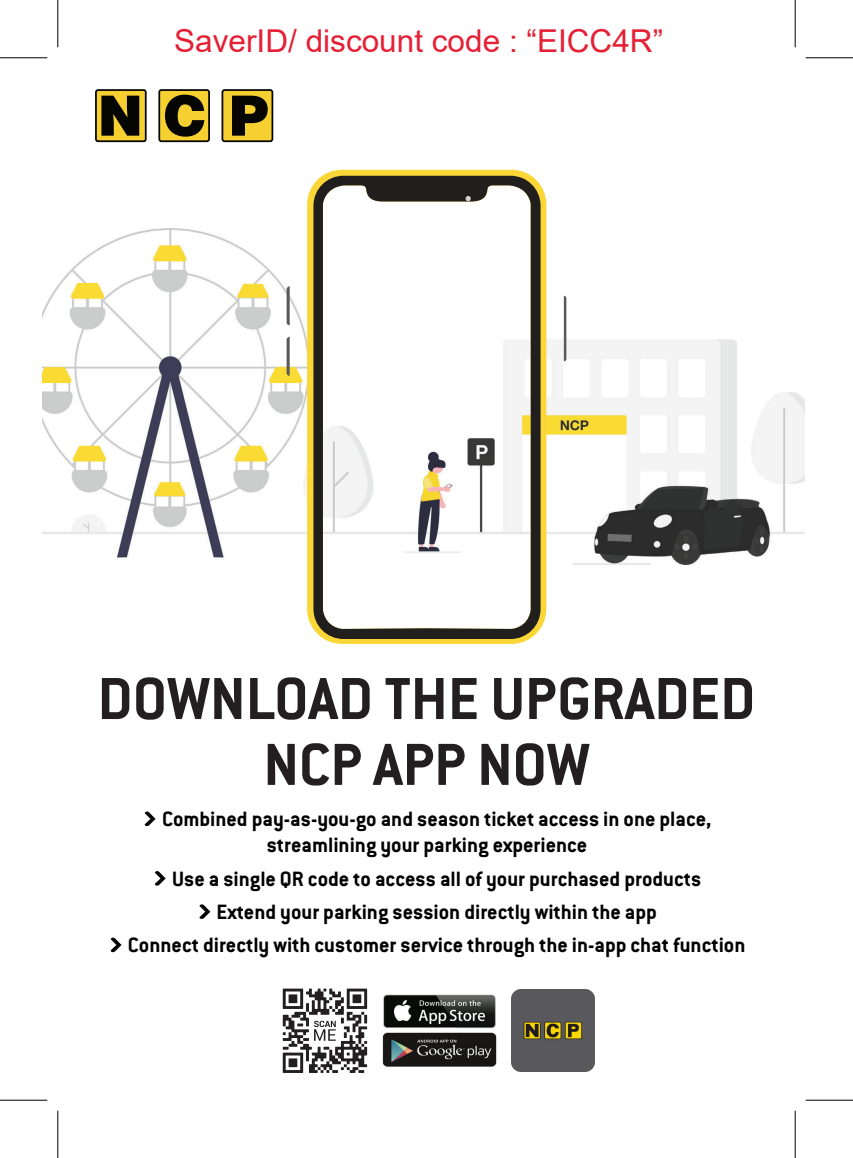
<style>
.page{position:relative;width:853px;height:1158px;background:#fff}
.page>*{position:absolute;margin:0;border:0;box-sizing:border-box;transform-origin:0 0}
.t1{font:700 65.1px/65.8px "Conduit ITC Std";color:#231f20;text-align:center}
.t2{font:31.5px "Arial";color:#e52035}
.t3{font:700 22.75px/33.2px "Conduit ITC Std";color:#000001}
</style>
<div class="page">
<img style="left:43px;top:228px;width:760px;height:336px">
<div style="left:96px;top:90px;width:50px;height:51px;background:#f6cf30;border-radius:2px"></div>
<div style="left:95px;top:89px;width:51px;height:53px;border:2px solid #050504;border-radius:2px"></div>
<div style="left:159px;top:90px;width:50px;height:51px;background:#f6cf30;border-radius:2px"></div>
<div style="left:158px;top:89px;width:52px;height:53px;border:2px solid #050504;border-radius:2px"></div>
<div style="left:222px;top:90px;width:50px;height:51px;background:#f6cf30;border-radius:2px"></div>
<div style="left:221px;top:89px;width:52px;height:53px;border:2px solid #050504;border-radius:2px"></div>
<svg style="left:101px;top:96px;width:38px;height:40px"></svg>
<svg style="left:165px;top:95px;width:39px;height:42px"></svg>
<svg style="left:232px;top:96px;width:35px;height:40px"></svg>
<svg style="left:286px;top:337px;width:3px;height:39px"></svg>
<svg style="left:286px;top:286px;width:3px;height:39px"></svg>
<svg style="left:307px;top:170px;width:239px;height:473px;background:#f2d44b"></svg>
<svg style="left:313px;top:176px;width:227px;height:463px"></svg>
<svg style="left:563px;top:296px;width:3px;height:65px"></svg>
<svg style="left:465px;top:196px;width:5px;height:5px"></svg>
<svg style="left:282px;top:988px;width:85px;height:84px"></svg>
<img style="left:383px;top:994px;width:113px;height:34px">
<img style="left:382px;top:1032px;width:114px;height:35px">
<svg style="left:144px;top:811px;width:11px;height:15px"></svg>
<svg style="left:199px;top:904px;width:11px;height:14px"></svg>
<svg style="left:155px;top:871px;width:11px;height:14px"></svg>
<svg style="left:110px;top:937px;width:11px;height:15px"></svg>
<hr style="left:0;top:57px;width:47px;height:1px;background:#000">
<hr style="left:805px;top:57px;width:47px;height:1px;background:#000">
<hr style="left:0;top:1099px;width:47px;height:1px;background:#000">
<hr style="left:805px;top:1099px;width:47px;height:1px;background:#000">
<hr style="left:57px;top:0;width:1px;height:47px;background:#000">
<hr style="left:57px;top:1110px;width:1px;height:47px;background:#000">
<hr style="left:794px;top:0;width:1px;height:47px;background:#000">
<hr style="left:794px;top:1110px;width:1px;height:47px;background:#000">
<img style="left:511px;top:989px;width:83px;height:82px">
<h2 class="t2" style="left:174px;top:19px;width:490px">SaverID/ discount code : “EICC4R”</h2>
<h1 class="t1" style="left:97px;top:663px;width:659px">DOWNLOAD THE UPGRADED<br>NCP APP NOW</h1>
<p class="t3" style="left:266px;top:805px;width:446px;line-height:26.2px;text-indent:-105px">Combined pay-as-you-go and season ticket access in one place, streamlining your parking experience</p>
<p class="t3" style="left:128px;top:861px;width:618px;text-align:center">Use a single QR code to access all of your purchased products<br>Extend your parking session directly within the app<br>Connect directly with customer service through the in-app chat function</p>
</div>
